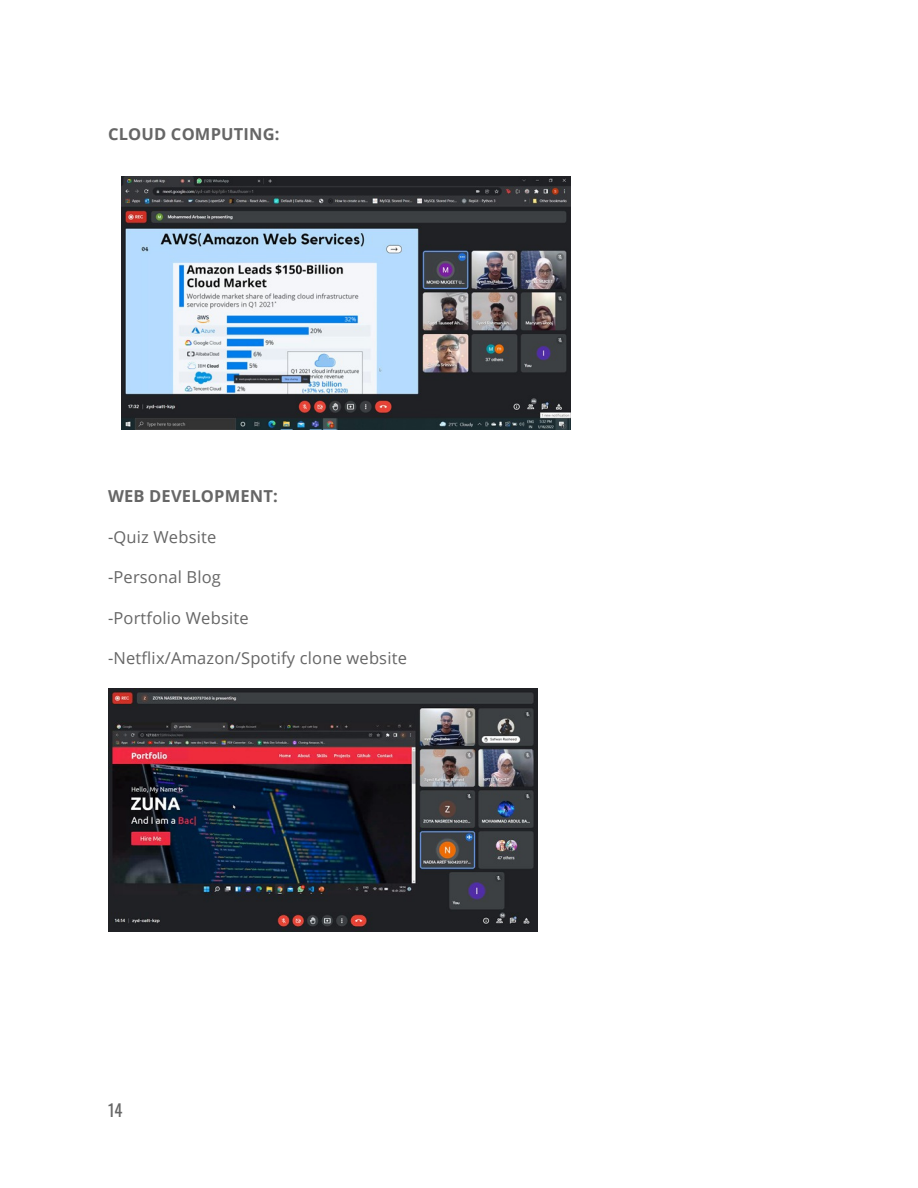
<style>
.page{position:relative;width:918px;height:1188px;background:#fff}
.page>*{position:absolute;margin:0;border:0;box-sizing:border-box;transform-origin:0 0}
.t1{font:16.5px "Open Sans";letter-spacing:.01em;color:#666}
.t2{font:700 16.5px "Open Sans";letter-spacing:.01em;color:#666}
.t3{font:16.5px "Oswald";color:#666}
</style>
<div class="page">
<img style="left:122px;top:177px;width:448px;height:253px">
<img style="left:108px;top:688px;width:430px;height:244px">
<p class="t2" style="left:108px;top:122px;width:173px">CLOUD COMPUTING:</p>
<p class="t2" style="left:108px;top:485px;width:171px">WEB DEVELOPMENT:</p>
<p class="t1" style="left:108px;top:525px;width:110px">-Quiz Website</p>
<p class="t1" style="left:108px;top:566px;width:114px">-Personal Blog</p>
<p class="t1" style="left:108px;top:606px;width:142px">-Portfolio Website</p>
<p class="t1" style="left:108px;top:647px;width:300px">-Netflix/Amazon/Spotify clone website</p>
<p class="t3" style="left:108px;top:1097px;width:16px">14</p>
</div>
